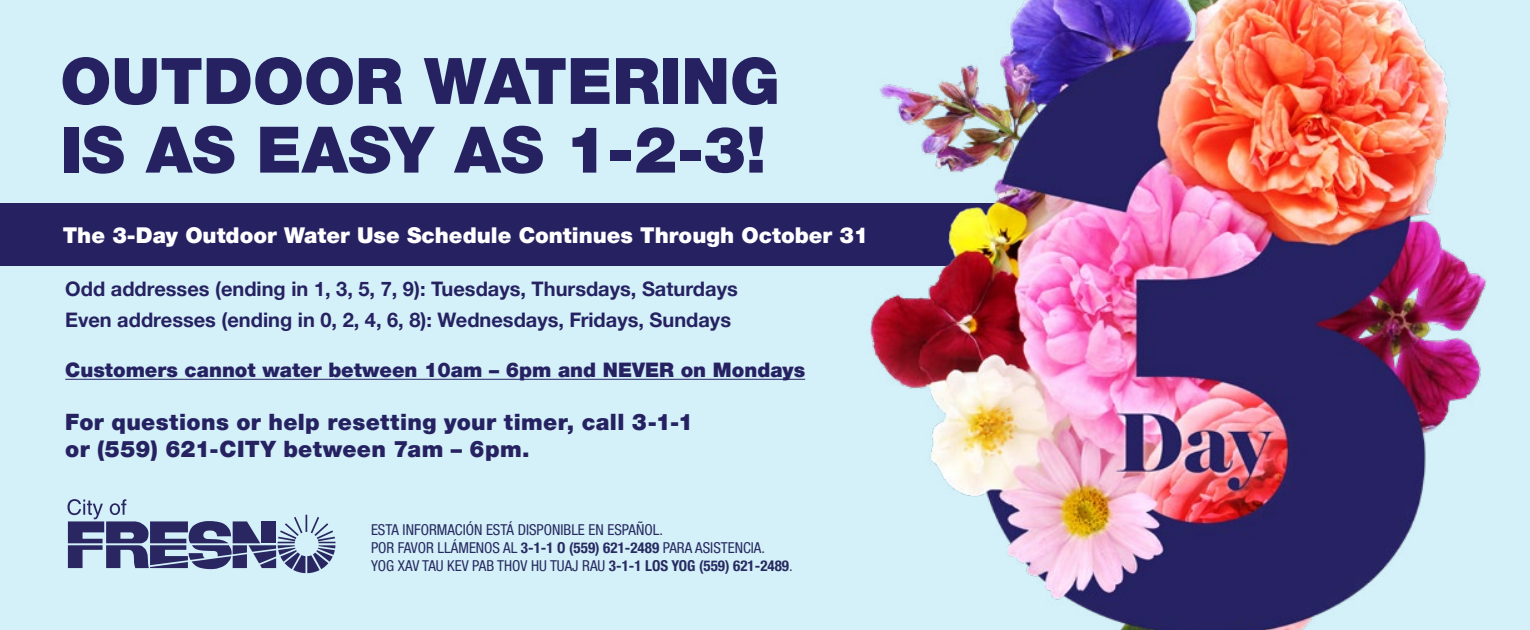
<style>
.page{position:relative;width:1530px;height:630px;background:#d4f0f9}
.page>*{position:absolute;margin:0;border:0;box-sizing:border-box;transform-origin:0 0}
.pg1_header{font:900 64.25px/68.8px "Helvetica Neue LTW1 G";color:#262262}
.pg1_copy_3{font:900 22.5px/27px "Helvetica Neue LTW1 G";letter-spacing:.015em;color:#262262}
.pg1_subhead{font:900 21.75px "Helvetica Neue LTW1 G";color:#fff}
.pg1_copy{font:700 20px "Helvetica Neue LTW1 G";color:#262262}
.pg1_copy_2{font:900 20px "Helvetica Neue LTW1 G";color:#262262}
.pg1_disclaimer{font:condensed 15px/18px "Helvetica Neue LTW1 G";color:#272a60}
.s1{font-weight:700}
</style>
<div class="page">
<div style="left:0;top:203px;width:1025px;height:62px;background:#262262"></div>
<img style="left:838px;top:0;width:649px;height:630px">
<hr style="left:65px;top:379px;width:740px;height:1px;background:#262262">
<svg style="left:68px;top:499px;width:267px;height:74px"></svg>
<p class="pg1_header" style="left:60px;top:47px;width:721px">OUTDOOR WATERING<br>IS AS EASY AS 1-2-3!</p>
<h1 class="pg1_subhead" style="left:63px;top:222px;width:807px">The 3-Day Outdoor Water Use Schedule Continues Through October 31</h1>
<p class="pg1_copy" style="left:65px;top:277px;width:674px">Odd addresses (ending in 1, 3, 5, 7, 9): Tuesdays, Thursdays, Saturdays</p>
<p class="pg1_copy" style="left:65px;top:307px;width:667px">Even addresses (ending in 0, 2, 4, 6, 8): Wednesdays, Fridays, Sundays</p>
<p class="pg1_copy_2" style="left:65px;top:358px;width:741px">Customers cannot water between 10am – 6pm and NEVER on Mondays</p>
<p class="pg1_copy_3" style="left:65px;top:408px;width:629px">For questions or help resetting your timer, call 3-1-1 or (559) 621-CITY between 7am – 6pm.</p>
<p class="pg1_disclaimer" style="left:371px;top:520px;width:423px">ESTA INFORMACIÓN ESTÁ DISPONIBLE EN ESPAÑOL.<br>POR FAVOR LLÁMENOS AL <span class="s1">3-1-1 O (559) 621-2489</span> PARA ASISTENCIA.<br>YOG XAV TAU KEV PAB THOV HU TUAJ RAU <span class="s1">3-1-1 LOS YOG (559) 621-2489</span>.</p>
</div>
